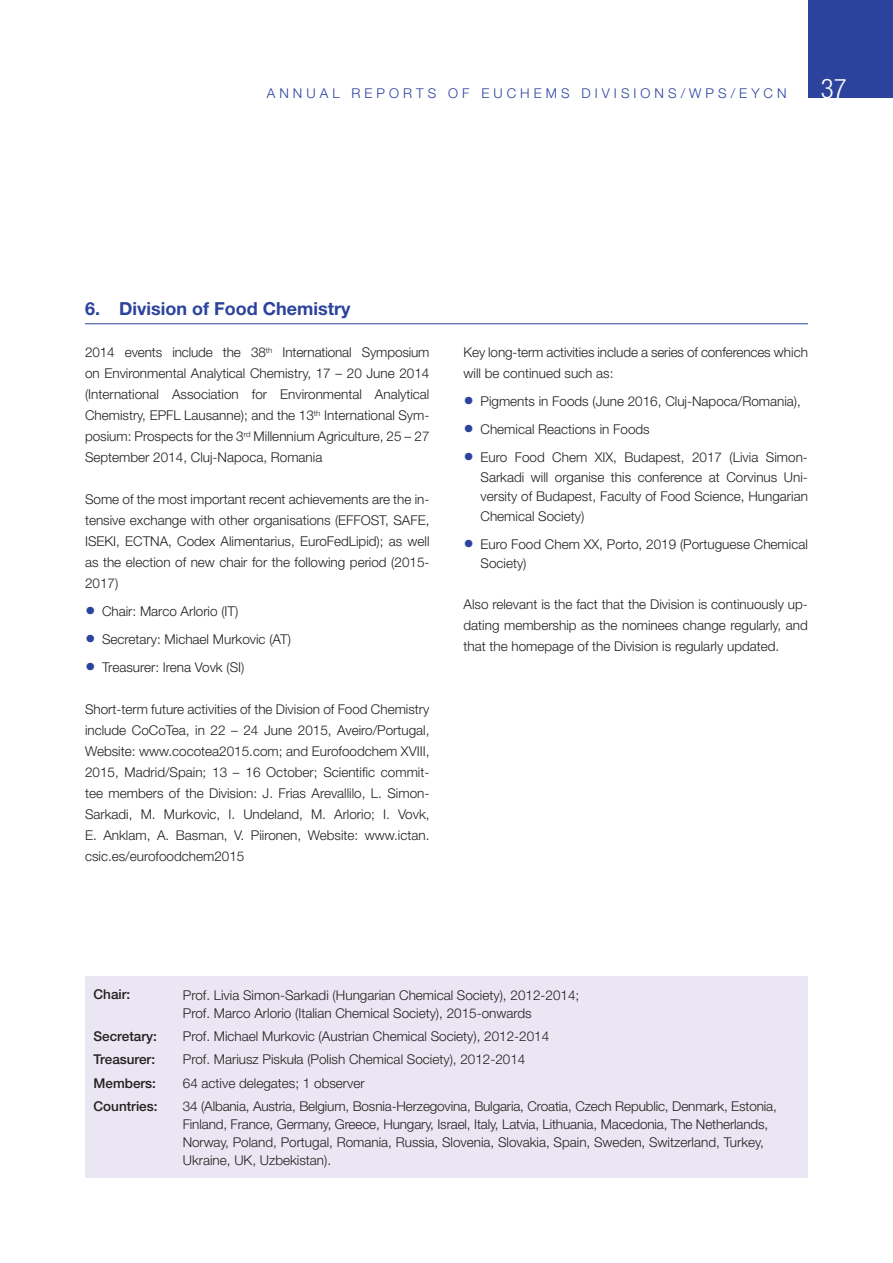
<style>
.page{position:relative;width:893px;height:1263px;background:#fff}
.page>*{position:absolute;margin:0;border:0;box-sizing:border-box;transform-origin:0 0}
.t1{font:300 condensed 27px "Helvetica Neue";color:#fff}
.t2{font:700 18px "Helvetica Neue";color:#2b439d}
.t3{font:300 13.5px/21px "Helvetica Neue";color:#241f1f;text-align:justify}
.t4{font:500 13.5px "Helvetica Neue";color:#241f1f}
.t5{font:300 13.5px "Helvetica Neue";letter-spacing:.3em;color:#2b439d}
.s1{font-size:21px;color:#2b439d}
</style>
<div class="page">
<div style="left:808px;top:0;width:85px;height:98px;background:#2b439d"></div>
<hr style="left:85px;top:323px;width:723px;height:1px;background:#2b439d">
<div style="left:85px;top:976px;width:723px;height:202px;background:#eae6f3"></div>
<p class="t5" style="left:267px;top:85px;width:519px">Annual reports of EuCheMS Divisions/WPs/EYCN</p>
<h1 class="t1" style="left:821px;top:73px;width:27px">37</h1>
<h2 class="t2" style="left:85px;top:297px;width:267px">6. Division of Food Chemistry</h2>
<p class="t3" style="left:85px;top:341px;width:346px">2014 events include the 38<sup>th</sup> International Symposium on Environmental Analytical Chemistry, 17 – 20 June 2014 (International Association for Environmental Analytical Chemistry, EPFL Lausanne); and the 13<sup>th</sup> International Sym&shy;posium: Prospects for the 3<sup>rd</sup> Millennium Agriculture, 25 – 27<br>September 2014, Cluj-Napoca, Romania</p>
<p class="t3" style="left:85px;top:488px;width:346px">Some of the most important recent achievements are the in&shy;tensive exchange with other organisations (EFFOST, SAFE, ISEKI, ECTNA, Codex Alimentarius, EuroFedLipid); as well as the election of new chair for the following period (2015- 2017)</p>
<p class="t3" style="left:85px;top:600px;width:155px"><span class="s1">•</span> Chair: Marco Arlorio (IT)</p>
<p class="t3" style="left:85px;top:628px;width:207px"><span class="s1">•</span> Secretary: Michael Murkovic (AT)</p>
<p class="t3" style="left:85px;top:656px;width:161px"><span class="s1">•</span> Treasurer: Irena Vovk (SI)</p>
<p class="t3" style="left:85px;top:698px;width:346px">Short-term future activities of the Division of Food Chemistry include CoCoTea, in 22 – 24 June 2015, Aveiro/Portugal, Website: www.cocotea2015.com; and Eurofoodchem XVIII, 2015, Madrid/Spain; 13 – 16 October; Scientific commit&shy;tee members of the Division: J. Frias Arevallilo, L. Simon-Sarkadi, M. Murkovic, I. Undeland, M. Arlorio; I. Vovk, E. Anklam, A. Basman, V. Piironen, Website: www.ictan. csic.es/eurofoodchem2015</p>
<p class="t3" style="left:463px;top:341px;width:346px">Key long-term activities include a series of conferences which will be continued such as:</p>
<p class="t3" style="left:463px;top:390px;width:339px"><span class="s1">•</span> Pigments in Foods (June 2016, Cluj-Napoca/Romania),</p>
<p class="t3" style="left:463px;top:418px;width:188px"><span class="s1">•</span> Chemical Reactions in Foods</p>
<p class="t3" style="left:480px;top:447px;width:329px;line-height:19.5px;text-indent:-17px"><span class="s1">•</span> Euro Food Chem XIX, Budapest, 2017 (Livia Simon-Sarkadi will organise this conference at Corvinus Uni&shy;versity of Budapest, Faculty of Food Science, Hungarian Chemical Society)</p>
<p class="t3" style="left:480px;top:534px;width:329px;line-height:19.5px;text-indent:-17px"><span class="s1">•</span> Euro Food Chem XX, Porto, 2019 (Portuguese Chemical<br>Society)</p>
<p class="t3" style="left:463px;top:593px;width:346px">Also relevant is the fact that the Division is continuously up&shy;dating membership as the nominees change regularly, and that the homepage of the Division is regularly updated.</p>
<p class="t4" style="left:94px;top:986px;width:38px">Chair:</p>
<p class="t3" style="left:183px;top:985px;width:398px;line-height:18px">Prof. Livia Simon-Sarkadi (Hungarian Chemical Society), 2012-2014;<br>Prof. Marco Arlorio (Italian Chemical Society), 2015-onwards</p>
<p class="t4" style="left:94px;top:1028px;width:65px">Secretary:</p>
<p class="t3" style="left:183px;top:1025px;width:368px">Prof. Michael Murkovic (Austrian Chemical Society), 2012-2014</p>
<p class="t4" style="left:94px;top:1051px;width:63px">Treasurer:</p>
<p class="t3" style="left:183px;top:1049px;width:344px">Prof. Mariusz Piskuła (Polish Chemical Society), 2012-2014</p>
<p class="t4" style="left:94px;top:1075px;width:64px">Members:</p>
<p class="t3" style="left:183px;top:1072px;width:183px">64 active delegates; 1 observer</p>
<p class="t4" style="left:94px;top:1098px;width:66px">Countries:</p>
<p class="t3" style="left:183px;top:1097px;width:595px;line-height:18px;text-align:left">34 (Albania, Austria, Belgium, Bosnia-Herzegovina, Bulgaria, Croatia, Czech Republic, Denmark, Estonia, Finland, France, Germany, Greece, Hungary, Israel, Italy, Latvia, Lithuania, Macedonia, The Netherlands, Norway, Poland, Portugal, Romania, Russia, Slovenia, Slovakia, Spain, Sweden, Switzerland, Turkey, Ukraine, UK, Uzbekistan).</p>
</div>
